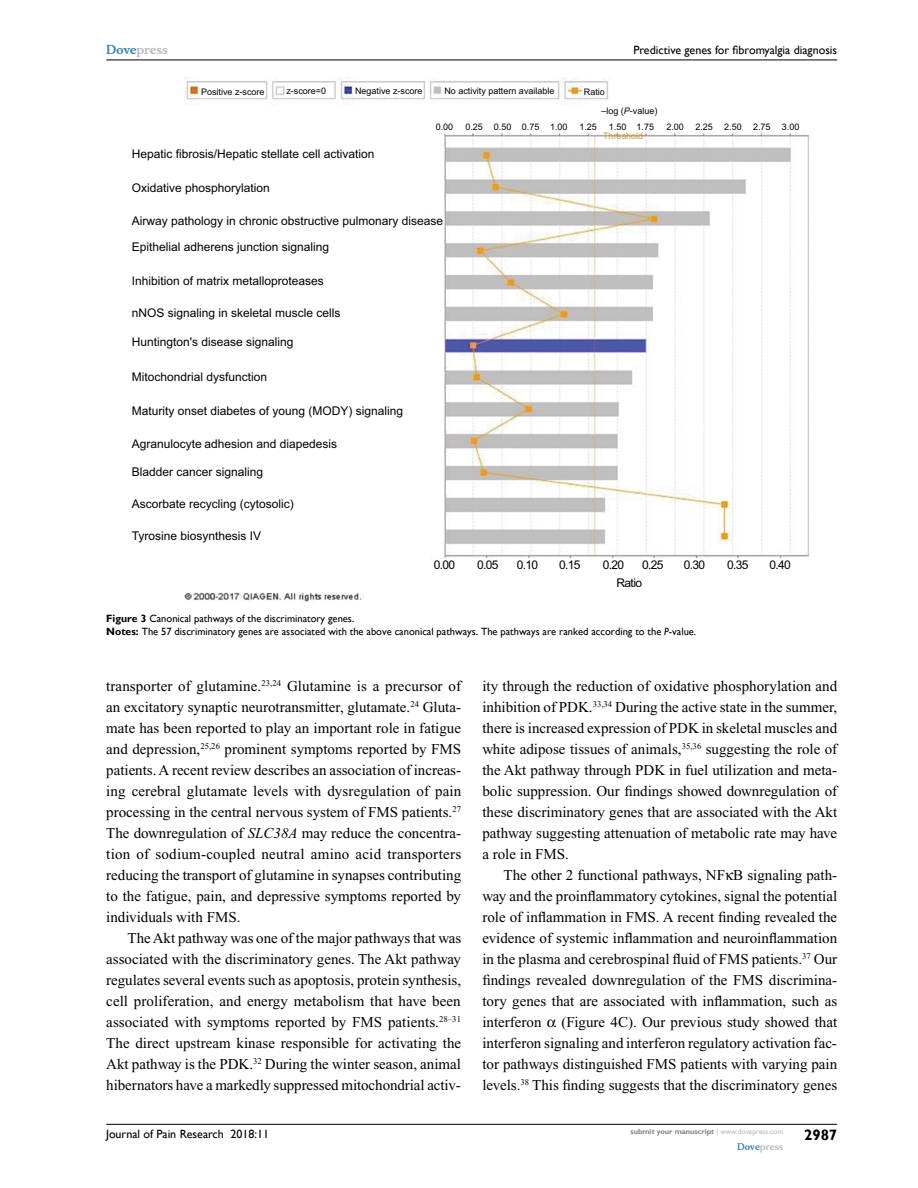
<style>
.page{position:relative;width:918px;height:1188px;background:#fff}
.page>*{position:absolute;margin:0;border:0;box-sizing:border-box;transform-origin:0 0}
.t1{font:15px/21px "Times New Roman";color:#000;text-align:justify}
.t2{font:700 15px "Gill Sans";color:#000}
.t3{font:12px/26.2px "Arial";color:#000}
.t4{font:12px "Gill Sans";color:#000}
.t5{font:700 12px "Musee";color:#b8babc}
.t6{font:10.5px/13.5px "Gill Sans";color:#000}
.t7{font:9px/19.6px "Arial";color:#000}
.t8{font:700 9px "Musee";color:#b8babc}
.t9{font:9px "Arial";color:#cb9b30}
.t10{font:700 7.5px "Gill Sans";color:#808285}
.s1{color:#3785ad}
.s2{font-style:italic}
.s3{font-weight:700}
.s4{font-weight:400;color:#b8babc}
</style>
<div class="page">
<hr style="left:106px;top:1124px;width:731px;height:1px;background:#000">
<hr style="left:106px;top:60px;width:731px;height:1px;background:#000">
<img style="left:185px;top:78px;width:625px;height:525px">
<p class="t5" style="left:106px;top:43px;width:63px"><span class="s1">Dove</span>press</p>
<p class="t4" style="left:633px;top:43px;width:205px">Predictive genes for fibromyalgia diagnosis</p>
<p class="t7" style="left:201px;top:82px;width:65px">Positive z-score</p>
<p class="t7" style="left:286px;top:81px;width:41px">z-score=0</p>
<p class="t7" style="left:355px;top:81px;width:69px">Negative z-score</p>
<p class="t7" style="left:444px;top:81px;width:112px">No activity pattern available</p>
<p class="t7" style="left:436px;top:117px;width:19px">0.00</p>
<p class="t7" style="left:465px;top:117px;width:104px">0.25 0.50 0.75 1.00</p>
<p class="t7" style="left:579px;top:117px;width:19px">1.25</p>
<p class="t7" style="left:601px;top:81px;width:58px;text-indent:-17px">Ratio<br>–log (<span class="s2">P</span>-value)</p>
<p class="t7" style="left:609px;top:117px;width:47px">1.50 1.75</p>
<p class="t7" style="left:666px;top:117px;width:19px">2.00</p>
<p class="t7" style="left:695px;top:117px;width:19px">2.25</p>
<p class="t7" style="left:724px;top:117px;width:19px">2.50</p>
<p class="t7" style="left:753px;top:117px;width:19px">2.75</p>
<p class="t7" style="left:782px;top:117px;width:19px">3.00</p>
<p class="t9" style="left:603px;top:129px;width:42px">Threshold</p>
<p class="t3" style="left:132px;top:140px;width:244px">Hepatic fibrosis/Hepatic stellate cell activation</p>
<p class="t3" style="left:132px;top:175px;width:140px">Oxidative phosphorylation</p>
<p class="t3" style="left:132px;top:207px;width:313px">Airway pathology in chronic obstructive pulmonary disease<br>Epithelial adherens junction signaling</p>
<p class="t3" style="left:132px;top:268px;width:194px">Inhibition of matrix metalloproteases</p>
<p class="t3" style="left:132px;top:300px;width:210px">nNOS signaling in skeletal muscle cells</p>
<p class="t3" style="left:132px;top:329px;width:163px">Huntington's disease signaling</p>
<p class="t3" style="left:132px;top:363px;width:137px">Mitochondrial dysfunction</p>
<p class="t3" style="left:132px;top:398px;width:273px">Maturity onset diabetes of young (MODY) signaling</p>
<p class="t3" style="left:132px;top:431px;width:207px">Agranulocyte adhesion and diapedesis</p>
<p class="t3" style="left:132px;top:459px;width:133px">Bladder cancer signaling</p>
<p class="t3" style="left:132px;top:491px;width:164px">Ascorbate recycling (cytosolic)</p>
<p class="t3" style="left:132px;top:523px;width:131px">Tyrosine biosynthesis IV</p>
<p class="t3" style="left:434px;top:552px;width:23px">0.00</p>
<p class="t3" style="left:477px;top:552px;width:23px">0.05</p>
<p class="t3" style="left:517px;top:552px;width:23px">0.10</p>
<p class="t3" style="left:559px;top:552px;width:23px">0.15</p>
<p class="t3" style="left:617px;top:556px;width:27px;line-height:17.4px;text-indent:-14px">0.20<br>Ratio</p>
<p class="t3" style="left:642px;top:552px;width:23px">0.25</p>
<p class="t3" style="left:684px;top:552px;width:23px">0.30</p>
<p class="t3" style="left:727px;top:552px;width:23px">0.35</p>
<p class="t3" style="left:770px;top:552px;width:23px">0.40</p>
<p class="t6" style="left:106px;top:612px;width:591px"><span class="s3">Figure 3</span> Canonical pathways of the discriminatory genes.<br><span class="s3">Notes:</span> The 57 discriminatory genes are associated with the above canonical pathways. The pathways are ranked according to the <span class="s2">P</span>-value.</p>
<p class="t1" style="left:106px;top:676px;width:357px">transporter of glutamine.<sup>23,24</sup> Glutamine is a precursor of an excitatory synaptic neurotransmitter, glutamate.<sup>24</sup> Gluta&shy;mate has been reported to play an important role in fatigue and depression,<sup>25,26</sup> prominent symptoms reported by FMS patients. A recent review describes an association of increas&shy;ing cerebral glutamate levels with dysregulation of pain processing in the central nervous system of FMS patients.<sup>27<br></sup>The downregulation of <span class="s2">SLC38A</span> may reduce the concentra&shy;tion of sodium-coupled neutral amino acid transporters reducing the transport of glutamine in synapses contributing to the fatigue, pain, and depressive symptoms reported by individuals with FMS.</p>
<p class="t1" style="left:106px;top:928px;width:357px;text-indent:21px">The Akt pathway was one of the major pathways that was associated with the discriminatory genes. The Akt pathway regulates several events such as apoptosis, protein synthesis, cell proliferation, and energy metabolism that have been associated with symptoms reported by FMS patients.<sup>28–31<br></sup>The direct upstream kinase responsible for activating the Akt pathway is the PDK.<sup>32</sup> During the winter season, animal hibernators have a markedly suppressed mitochondrial activ-</p>
<p class="t1" style="left:482px;top:676px;width:356px">ity through the reduction of oxidative phosphorylation and inhibition of PDK.<sup>33,34</sup> During the active state in the summer, there is increased expression of PDK in skeletal muscles and white adipose tissues of animals,<sup>35,36</sup> suggesting the role of the Akt pathway through PDK in fuel utilization and meta&shy;bolic suppression. Our findings showed downregulation of these discriminatory genes that are associated with the Akt pathway suggesting attenuation of metabolic rate may have a role in FMS.</p>
<p class="t1" style="left:482px;top:865px;width:356px;text-indent:21px">The other 2 functional pathways, NF B signaling path&shy;way and the proinflammatory cytokines, signal the potential role of inflammation in FMS. A recent finding revealed the evidence of systemic inflammation and neuroinflammation in the plasma and cerebrospinal fluid of FMS patients.<sup>37</sup> Our findings revealed downregulation of the FMS discrimina&shy;tory genes that are associated with inflammation, such as interferon</p>
<p class="t1" style="left:482px;top:1012px;width:356px;text-indent:79px">(Figure 4C). Our previous study showed that interferon signaling and interferon regulatory activation fac&shy;tor pathways distinguished FMS patients with varying pain levels.<sup>38</sup> This finding suggests that the discriminatory genes</p>
<p class="t4" style="left:106px;top:1127px;width:164px">Journal of Pain Research 2018:11</p>
<p class="t10" style="left:631px;top:1127px;width:154px">submit your manuscript <span class="s4">| www.dovepress.com</span></p>
<p class="t8" style="left:737px;top:1141px;width:48px"><span class="s1">Dove</span>press</p>
<p class="t2" style="left:804px;top:1126px;width:35px">2987</p>
</div>
